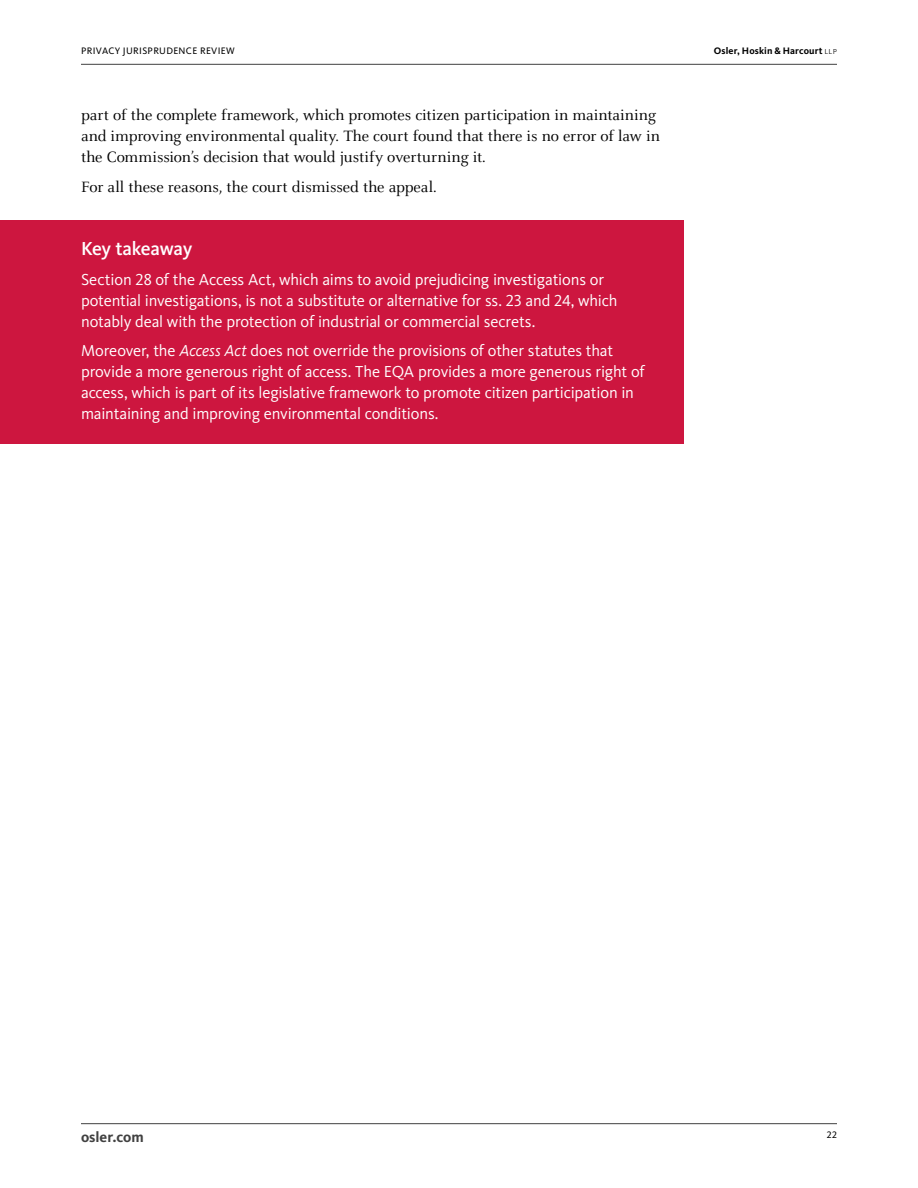
<style>
.page{position:relative;width:918px;height:1188px;background:#fff}
.page>*{position:absolute;margin:0;border:0;box-sizing:border-box;transform-origin:0 0}
.Key_Takeaway_header{font:500 19.5px "Kievit Pro";letter-spacing:-.02em;color:#fff}
.Key_Takeaway_copy{font:16.5px/21px "Kievit Pro";letter-spacing:-.01em;color:#fff}
.B1{font:16.5px/21px "Celeste OT";letter-spacing:-.005em;color:#000}
.t1{font:700 15px "Kievit Pro";color:#414141}
.t2{font:9.75px "Kievit Pro";letter-spacing:.035em;color:#000}
.t3{font:700 9.75px "Kievit Pro";letter-spacing:.015em;color:#000}
.s1{font-weight:300}
.s2{font-style:italic}
</style>
<div class="page">
<hr style="left:81px;top:1123px;width:756px;height:1px;background:#414141">
<hr style="left:81px;top:64px;width:756px;height:1px;background:#414141">
<div style="left:0;top:220px;width:683px;height:53px;background:#cd163f"></div>
<div style="left:0;top:272px;width:683px;height:79px;background:#cd163f"></div>
<div style="left:0;top:344px;width:683px;height:100px;background:#cd163f"></div>
<p class="t2" style="left:81px;top:45px;width:155px">PRIVACY JURISPRUDENCE REVIEW</p>
<p class="t3" style="left:714px;top:45px;width:125px">Osler, Hoskin &amp; Harcourt <span class="s1">llp</span></p>
<p class="B1" style="left:81px;top:104px;width:580px">part of the complete framework, which promotes citizen participation in maintaining and improving environmental quality. The court found that there is no error of law in the Commission’s decision that would justify overturning it.</p>
<p class="B1" style="left:81px;top:176px;width:357px">For all these reasons, the court dismissed the appeal.</p>
<p class="Key_Takeaway_header" style="left:81px;top:237px;width:113px">Key takeaway</p>
<p class="Key_Takeaway_copy" style="left:81px;top:269px;width:538px">Section 28 of the Access Act, which aims to avoid prejudicing investigations or potential investigations, is not a substitute or alternative for ss. 23 and 24, which notably deal with the protection of industrial or commercial secrets.</p>
<p class="Key_Takeaway_copy" style="left:81px;top:340px;width:565px">Moreover, the <span class="s2">Access Act</span> does not override the provisions of other statutes that provide a more generous right of access. The EQA provides a more generous right of access, which is part of its legislative framework to promote citizen participation in maintaining and improving environmental conditions.</p>
<p class="t1" style="left:81px;top:1128px;width:64px">osler.com</p>
<p class="t2" style="left:827px;top:1129px;width:12px">22</p>
</div>
